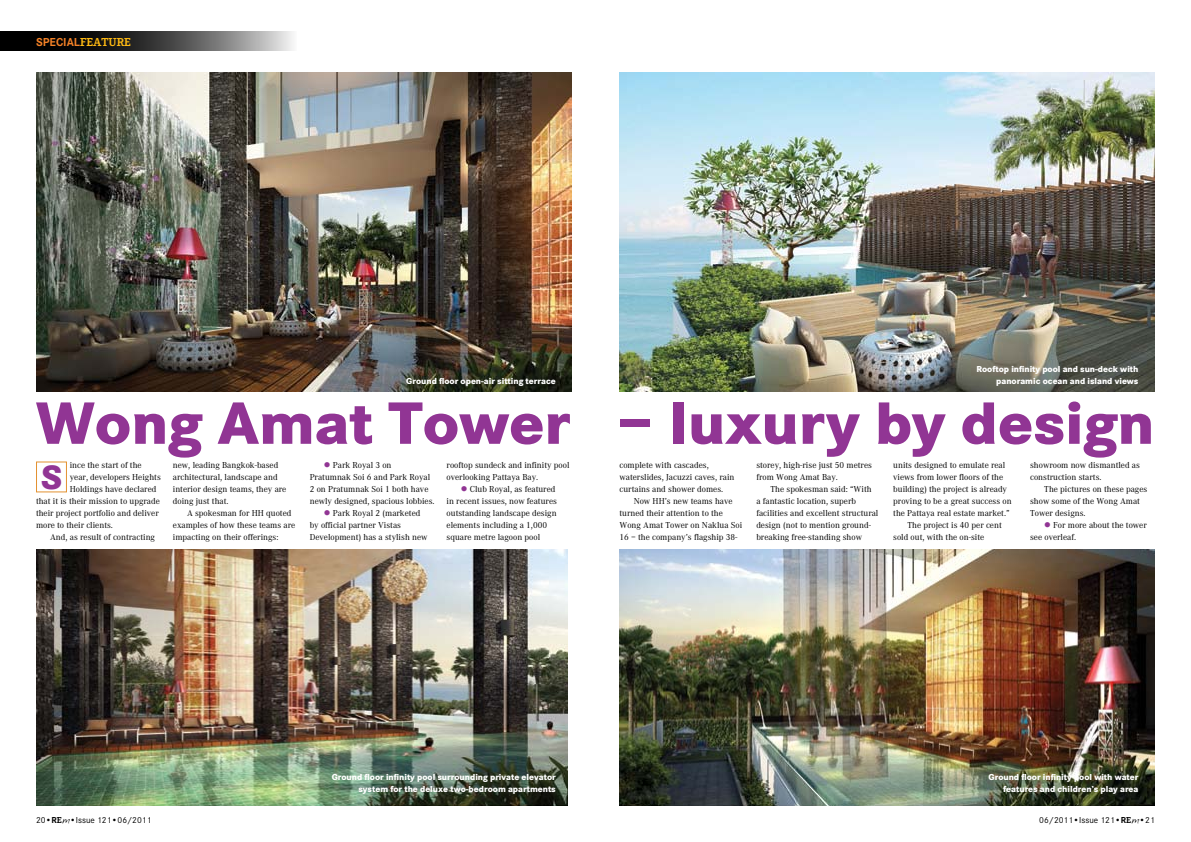
<style>
.page{position:relative;width:1191px;height:842px;background:#fff}
.page>*{position:absolute;margin:0;border:0;box-sizing:border-box;transform-origin:0 0}
.t1{font:800 62px "Corporate S";color:#913594}
.t2{font:800 35px "Corporate S";color:#913594}
.t3{font:700 12px "Corporate S";color:#f58227}
.t4{font:9px/12px "Corporate A";color:#000}
.t5{font:800 9px/12px "Corporate S";color:#fff;text-align:right}
.t6{font:9px "Corporate S";color:#000}
.s1{font-family:"Corporate E";color:#fdb913}
.s2{color:#913594}
.s3{font-weight:700}
.s4{font-family:"Corporate E";font-weight:700}
.s5{font-family:"Feltpen"}
</style>
<div class="page">
<img style="left:619px;top:72px;width:536px;height:319px">
<img style="left:619px;top:549px;width:536px;height:257px">
<img style="left:36px;top:72px;width:535px;height:319px">
<img style="left:36px;top:549px;width:531px;height:257px">
<div style="left:36px;top:461px;width:31px;height:31px;border:1px solid #e39231"></div>
<svg style="left:0;top:31px;width:293px;height:20px;background:#484848"></svg>
<h3 class="t3" style="left:36px;top:35px;width:96px">SPECIAL<span class="s1">FEATURE</span></h3>
<p class="t5" style="left:406px;top:375px;width:151px">Ground floor open-air sitting terrace</p>
<h1 class="t1" style="left:36px;top:386px;width:535px">Wong Amat Tower</h1>
<p class="t4" style="left:70px;top:459px;width:73px">ince the start of the</p>
<p class="t4" style="left:70px;top:471px;width:93px">year, developers Heights</p>
<p class="t4" style="left:70px;top:483px;width:88px">Holdings have declared</p>
<p class="t4" style="left:36px;top:495px;width:125px">that it is their mission to upgrade</p>
<p class="t4" style="left:36px;top:507px;width:124px">their project portfolio and deliver</p>
<p class="t4" style="left:36px;top:519px;width:78px">more to their clients.</p>
<p class="t4" style="left:50px;top:531px;width:106px">And, as result of contracting</p>
<p class="t4" style="left:446px;top:459px;width:124px">rooftop sundeck and infinity pool overlooking Pattaya Bay.</p>
<p class="t4" style="left:446px;top:483px;width:112px;text-indent:14px"><span class="s2">●</span> Club Royal, as featured in recent issues, now features outstanding landscape design elements including a 1,000 square metre lagoon pool</p>
<p class="t4" style="left:310px;top:459px;width:126px;text-indent:14px"><span class="s2">●</span> Park Royal 3 on<br>Pratumnak Soi 6 and Park Royal<br>2 on Pratumnak Soi 1 both have newly designed, spacious lobbies.</p>
<p class="t4" style="left:310px;top:507px;width:119px;text-indent:14px"><span class="s2">●</span> Park Royal 2 (marketed by official partner Vistas<br>Development) has a stylish new</p>
<p class="t4" style="left:173px;top:459px;width:115px">new, leading Bangkok-based architectural, landscape and interior design teams, they are doing just that.</p>
<p class="t4" style="left:173px;top:507px;width:124px;text-indent:14px">A spokesman for HH quoted examples of how these teams are impacting on their offerings:</p>
<h2 class="t2" style="left:41px;top:457px;width:23px">S</h2>
<p class="t5" style="left:976px;top:363px;width:164px">Rooftop infinity pool and sun-deck with panoramic ocean and island views</p>
<h1 class="t1" style="left:616px;top:386px;width:540px">– luxury by design</h1>
<p class="t4" style="left:619px;top:459px;width:117px">complete with cascades, waterslides, Jacuzzi caves, rain curtains and shower domes.</p>
<p class="t4" style="left:619px;top:495px;width:124px;text-indent:14px">Now HH’s new teams have turned their attention to the<br>Wong Amat Tower on Naklua Soi<br>16 – the company’s flagship 38-</p>
<p class="t4" style="left:756px;top:459px;width:117px">storey, high-rise just 50 metres from Wong Amat Bay.</p>
<p class="t4" style="left:756px;top:483px;width:123px;text-indent:14px">The spokesman said: “With<br>a fantastic location, superb facilities and excellent structural design (not to mention ground&shy;breaking free-standing show</p>
<p class="t4" style="left:893px;top:459px;width:113px">units designed to emulate real</p>
<p class="t4" style="left:893px;top:471px;width:111px">views from lower floors of the</p>
<p class="t4" style="left:893px;top:483px;width:115px">building) the project is already</p>
<p class="t4" style="left:893px;top:495px;width:120px">proving to be a great success on</p>
<p class="t4" style="left:893px;top:507px;width:118px">the Pattaya real estate market.”</p>
<p class="t4" style="left:907px;top:519px;width:96px">The project is 40 per cent</p>
<p class="t4" style="left:893px;top:531px;width:93px">sold out, with the on-site</p>
<p class="t4" style="left:1030px;top:459px;width:111px">showroom now dismantled as construction starts.</p>
<p class="t4" style="left:1030px;top:483px;width:119px;text-indent:14px">The pictures on these pages show some of the Wong Amat<br>Tower designs.</p>
<p class="t4" style="left:1030px;top:519px;width:118px;text-indent:14px"><span class="s2">●</span> For more about the tower see overleaf.</p>
<p class="t5" style="left:332px;top:771px;width:225px">Ground floor infinity pool surrounding private elevator system for the deluxe two-bedroom apartments</p>
<p class="t5" style="left:988px;top:771px;width:151px">Ground floor infinity pool with water features and children’s play area</p>
<p class="t6" style="left:36px;top:815px;width:117px">20•<span class="s3">R</span><span class="s4">E</span><span class="s5">m</span>•Issue 121•06/2011</p>
<p class="t6" style="left:1039px;top:815px;width:117px">06/2011•Issue 121•<span class="s3">R</span><span class="s4">E</span><span class="s5">m</span>•21</p>
</div>
